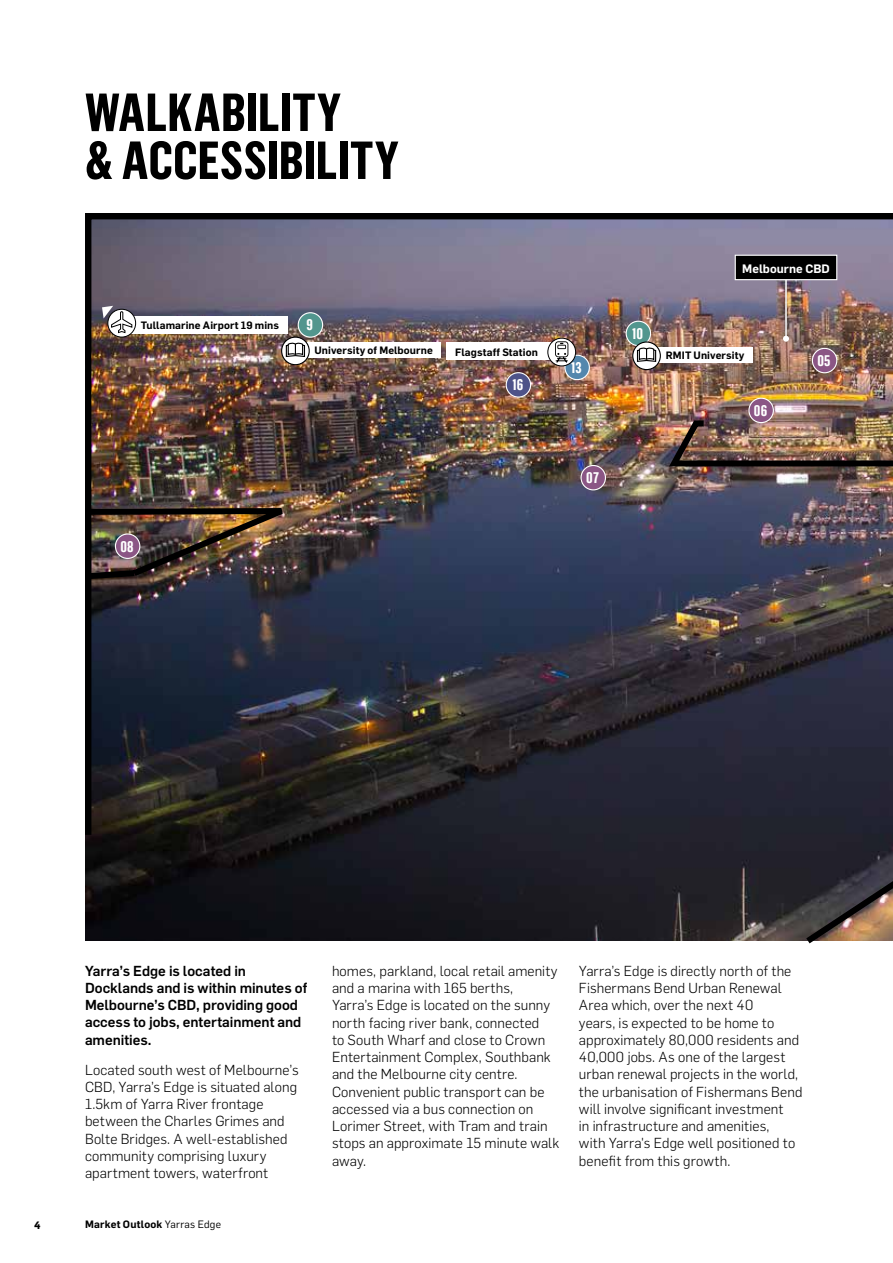
<style>
.page{position:relative;width:893px;height:1263px;background:#fff}
.page>*{position:absolute;margin:0;border:0;box-sizing:border-box;transform-origin:0 0}
.t1{font:700 52.5px/48px "Flama Cond";letter-spacing:.005em;color:#000}
.t2{font:700 15px "Flama Cond";letter-spacing:.005em;color:#fff}
.t3{font:300 14.25px/17.2px "Flama";letter-spacing:.005em;color:#000}
.t4{font:500 14.25px/17.2px "Flama";color:#000}
.t5{font:600 12px "Flama";letter-spacing:.005em;color:#fff}
.t6{font:600 10.5px "Flama";letter-spacing:.01em;color:#000}
.t7{font:700 10.5px "Flama";color:#000}
.s1{font-weight:400}
</style>
<div class="page">
<img style="left:85px;top:841px;width:715px;height:100px">
<img style="left:85px;top:213px;width:808px;height:628px">
<div style="left:298px;top:313px;width:25px;height:24px;background:#52968e;border-radius:50%"></div>
<div style="left:298px;top:312px;width:25px;height:26px;border:1px solid #fff;border-radius:50%"></div>
<div style="left:506px;top:373px;width:25px;height:24px;background:#4e5389;border-radius:50%"></div>
<div style="left:506px;top:372px;width:25px;height:26px;border:1px solid #fff;border-radius:50%"></div>
<div style="left:812px;top:348px;width:25px;height:25px;background:#8b5685;border-radius:50%"></div>
<div style="left:812px;top:348px;width:25px;height:25px;border:1px solid #fff;border-radius:50%"></div>
<div style="left:749px;top:398px;width:24px;height:25px;background:#8b5685;border-radius:50%"></div>
<div style="left:748px;top:398px;width:26px;height:25px;border:1px solid #fff;border-radius:50%"></div>
<div style="left:581px;top:465px;width:24px;height:25px;background:#8b5685;border-radius:50%"></div>
<div style="left:580px;top:465px;width:26px;height:25px;border:1px solid #fff;border-radius:50%"></div>
<div style="left:565px;top:355px;width:24px;height:25px;background:#5387ad;border-radius:50%"></div>
<div style="left:564px;top:355px;width:26px;height:25px;border:1px solid #fff;border-radius:50%"></div>
<div style="left:626px;top:321px;width:25px;height:25px;background:#52968e;border-radius:50%"></div>
<div style="left:626px;top:321px;width:25px;height:25px;border:1px solid #fff;border-radius:50%"></div>
<div style="left:647px;top:348px;width:106px;height:15px;background:#fff"></div>
<svg style="left:633px;top:342px;width:27px;height:28px"></svg>
<div style="left:632px;top:341px;width:29px;height:29px;border:1px solid #000;border-radius:50%"></div>
<svg style="left:636px;top:347px;width:21px;height:16px"></svg>
<div style="left:295px;top:343px;width:146px;height:15px;background:#fff"></div>
<svg style="left:282px;top:337px;width:27px;height:28px"></svg>
<div style="left:281px;top:337px;width:29px;height:28px;border:1px solid #000;border-radius:50%"></div>
<svg style="left:285px;top:343px;width:21px;height:15px"></svg>
<div style="left:446px;top:342px;width:115px;height:18px;background:#fff"></div>
<svg style="left:548px;top:338px;width:28px;height:28px"></svg>
<div style="left:547px;top:338px;width:29px;height:28px;border:1px solid #000;border-radius:50%"></div>
<svg style="left:555px;top:341px;width:14px;height:23px"></svg>
<div style="left:122px;top:316px;width:166px;height:17px;background:#fff"></div>
<svg style="left:108px;top:309px;width:28px;height:28px"></svg>
<div style="left:107px;top:309px;width:29px;height:29px;border:1px solid #000;border-radius:50%"></div>
<svg style="left:102px;top:306px;width:31px;height:28px"></svg>
<svg style="left:800px;top:599px;width:93px;height:345px;background:#36333c"></svg>
<img style="left:664px;top:417px;width:229px;height:52px">
<img style="left:85px;top:505px;width:226px;height:77px">
<div style="left:774px;top:269px;width:24px;height:82px;background:#000;opacity:.5"></div>
<hr style="left:785px;top:278px;width:2px;height:61px;background:#fff">
<svg style="left:783px;top:336px;width:6px;height:6px"></svg>
<svg style="left:734px;top:254px;width:104px;height:27px;background:#232224"></svg>
<h1 class="t1" style="left:85px;top:87px;width:315px">WALKABILITY<br>&amp; ACCESSIBILITY</h1>
<p class="t6" style="left:141px;top:317px;width:140px">Tullamarine Airport 19 mins</p>
<p class="t2" style="left:307px;top:316px;width:8px">9</p>
<p class="t6" style="left:315px;top:342px;width:120px">University of Melbourne</p>
<p class="t6" style="left:455px;top:344px;width:84px">Flagstaff Station</p>
<p class="t2" style="left:512px;top:376px;width:12px">16</p>
<p class="t2" style="left:120px;top:537px;width:15px">08</p>
<p class="t2" style="left:571px;top:359px;width:12px">13</p>
<p class="t2" style="left:586px;top:469px;width:14px">07</p>
<p class="t2" style="left:632px;top:325px;width:12px">10</p>
<p class="t5" style="left:742px;top:259px;width:89px">Melbourne CBD</p>
<p class="t6" style="left:666px;top:347px;width:80px">RMIT University</p>
<p class="t2" style="left:754px;top:402px;width:15px">06</p>
<p class="t2" style="left:817px;top:352px;width:15px">05</p>
<p class="t4" style="left:85px;top:961px;width:224px">Yarra’s Edge is located in<br>Docklands and is within minutes of<br>Melbourne’s CBD, providing good access to jobs, entertainment and amenities.</p>
<p class="t3" style="left:85px;top:1060px;width:215px">Located south west of Melbourne’s<br>CBD, Yarra’s Edge is situated along<br>1.5km of Yarra River frontage between the Charles Grimes and<br>Bolte Bridges. A well-established community comprising luxury apartment towers, waterfront</p>
<p class="t7" style="left:34px;top:1217px;width:8px">4</p>
<p class="t6" style="left:85px;top:1216px;width:138px">Market Outlook <span class="s1">Yarras Edge</span></p>
<p class="t3" style="left:332px;top:961px;width:229px">homes, parkland, local retail amenity and a marina with 165 berths,<br>Yarra’s Edge is located on the sunny north facing river bank, connected<br>to South Wharf and close to Crown<br>Entertainment Complex, Southbank and the Melbourne city centre.<br>Convenient public transport can be accessed via a bus connection on<br>Lorimer Street, with Tram and train stops an approximate 15 minute walk away.</p>
<p class="t3" style="left:579px;top:961px;width:225px">Yarra’s Edge is directly north of the Fishermans Bend Urban Renewal Area which, over the next 40<br>years, is expected to be home to approximately 80,000 residents and 40,000 jobs. As one of the largest urban renewal projects in the world, the urbanisation of Fishermans Bend will involve significant investment<br>in infrastructure and amenities,<br>with Yarra's Edge well positioned to benefit from this growth.</p>
</div>
